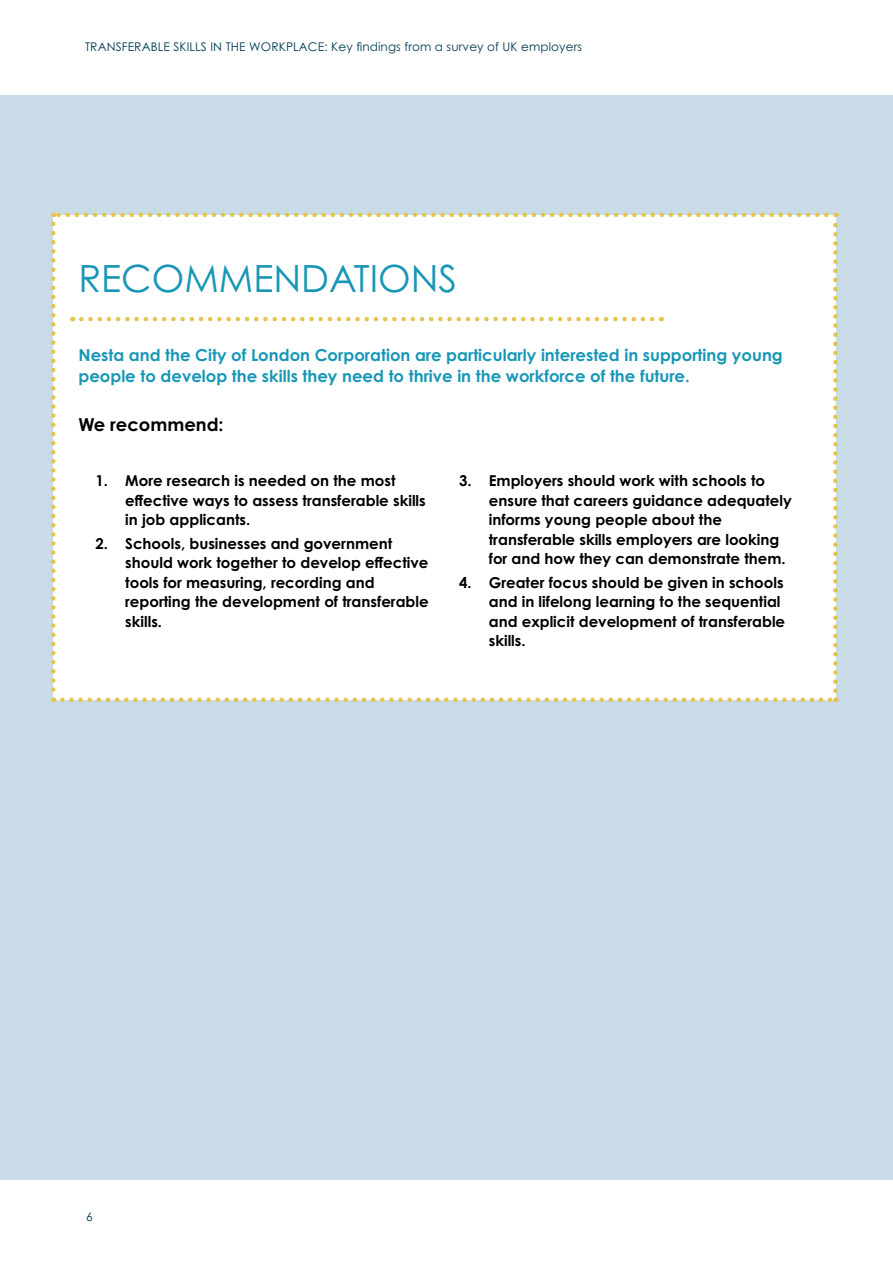
<style>
.page{position:relative;width:893px;height:1263px;background:#fff}
.page>*{position:absolute;margin:0;border:0;box-sizing:border-box;transform-origin:0 0}
.t1{font:37.5px "Century Gothic Pro";color:#1896b6}
.t2{font:700 18px "Century Gothic Pro";color:#000}
.t3{font:700 16.5px/21px "Century Gothic Pro";color:#1896b6}
.t4{font:700 15px/19.5px "Century Gothic Pro";color:#000}
.t5{font:12px "Century Gothic Pro";letter-spacing:.01em;color:#003d55}
</style>
<div class="page">
<div style="left:0;top:96px;width:893px;height:1084px;background:#c8dbe6"></div>
<div style="left:53px;top:215px;width:782px;height:485px;background:#fff"></div>
<svg style="left:51px;top:224px;width:5px;height:478px"></svg>
<svg style="left:62px;top:698px;width:774px;height:4px"></svg>
<svg style="left:833px;top:213px;width:5px;height:478px"></svg>
<svg style="left:53px;top:213px;width:773px;height:4px"></svg>
<svg style="left:81px;top:317px;width:581px;height:4px"></svg>
<p class="t5" style="left:85px;top:40px;width:499px">TRANSFERABLE SKILLS IN THE WORKPLACE: Key findings from a survey of UK employers</p>
<h1 class="t1" style="left:78px;top:256px;width:380px">RECOMMENDATIONS</h1>
<p class="t3" style="left:78px;top:344px;width:706px">Nesta and the City of London Corporation are particularly interested in supporting young people to develop the skills they need to thrive in the workforce of the future.</p>
<p class="t2" style="left:78px;top:413px;width:147px">We recommend:</p>
<p class="t4" style="left:125px;top:470px;width:302px;text-indent:-30px">1. More research is needed on the most effective ways to assess transferable skills in job applicants.</p>
<p class="t4" style="left:125px;top:533px;width:305px;text-indent:-30px">2. Schools, businesses and government should work together to develop effective tools for measuring, recording and reporting the development of transferable skills.</p>
<p class="t4" style="left:489px;top:470px;width:305px;text-indent:-30px">3. Employers should work with schools to ensure that careers guidance adequately informs young people about the transferable skills employers are looking for and how they can demonstrate them.</p>
<p class="t4" style="left:489px;top:572px;width:298px;text-indent:-30px">4. Greater focus should be given in schools and in lifelong learning to the sequential and explicit development of transferable skills.</p>
<p class="t5" style="left:86px;top:1209px;width:8px">6</p>
</div>
